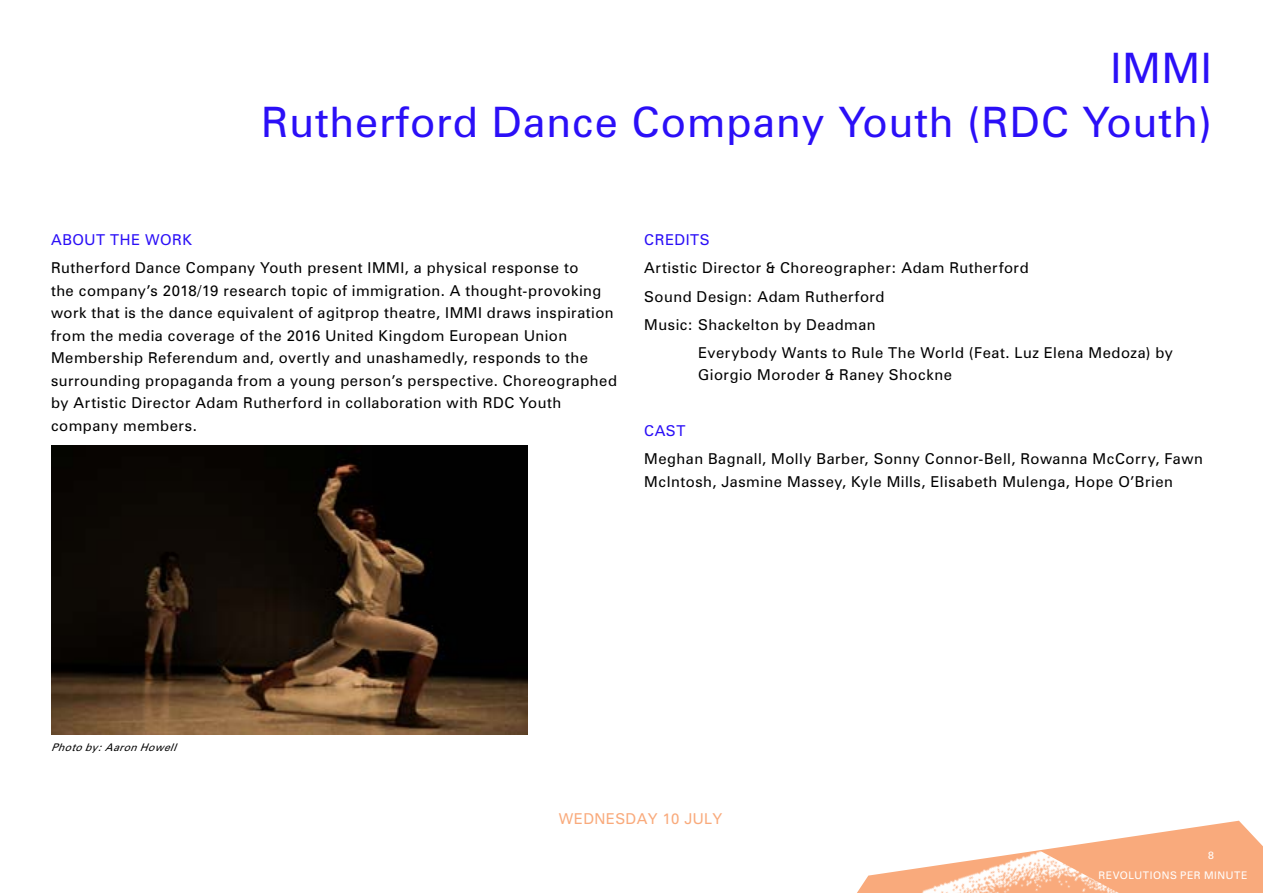
<style>
.page{position:relative;width:1263px;height:893px;background:#fff}
.page>*{position:absolute;margin:0;border:0;box-sizing:border-box;transform-origin:0 0}
.t1{font:42px/53.6px "Zurich BT";letter-spacing:.025em;color:#2b0ff7;text-align:right}
.t2{font:15px/22.5px "Zurich BT";letter-spacing:.035em;color:#000}
.t3{font:15px "Zurich BT";letter-spacing:.04em;color:#2b0ff7}
.t4{font:15px "Zurich BT";letter-spacing:.025em;color:#f9aa7c}
.t5{font:10.5px "Zurich BT";letter-spacing:.05em;color:#fff}
.t6{font:italic 10.5px "Zurich BT";color:#000}
</style>
<div class="page">
<svg style="left:1035px;top:821px;width:228px;height:72px"></svg>
<img style="left:857px;top:851px;width:286px;height:42px">
<img style="left:51px;top:446px;width:476px;height:288px">
<h1 class="t1" style="left:261px;top:41px;width:952px">IMMI<br>Rutherford Dance Company Youth (RDC Youth)</h1>
<p class="t3" style="left:51px;top:231px;width:143px">ABOUT THE WORK</p>
<p class="t2" style="left:51px;top:257px;width:568px">Rutherford Dance Company Youth present IMMI, a physical response to<br>the company’s 2018/19 research topic of immigration. A thought-provoking work that is the dance equivalent of agitprop theatre, IMMI draws inspiration from the media coverage of the 2016 United Kingdom European Union Membership Referendum and, overtly and unashamedly, responds to the surrounding propaganda from a young person’s perspective. Choreographed by Artistic Director Adam Rutherford in collaboration with RDC Youth company members.</p>
<p class="t3" style="left:644px;top:231px;width:67px">CREDITS</p>
<p class="t2" style="left:644px;top:254px;width:386px;line-height:28px">Artistic Director &amp; Choreographer: Adam Rutherford<br>Sound Design: Adam Rutherford<br>Music: Shackelton by Deadman</p>
<p class="t2" style="left:698px;top:341px;width:476px">Everybody Wants to Rule The World (Feat. Luz Elena Medoza) by<br>Giorgio Moroder &amp; Raney Shockne</p>
<p class="t3" style="left:644px;top:422px;width:43px">CAST</p>
<p class="t2" style="left:644px;top:448px;width:560px">Meghan Bagnall, Molly Barber, Sonny Connor-Bell, Rowanna McCorry, Fawn<br>McIntosh, Jasmine Massey, Kyle Mills, Elisabeth Mulenga, Hope O’Brien</p>
<p class="t6" style="left:51px;top:740px;width:131px">Photoby:AaronHowell</p>
<p class="t4" style="left:559px;top:809px;width:165px">WEDNESDAY 10 JULY</p>
<p class="t5" style="left:1208px;top:849px;width:7px">8</p>
<p class="t5" style="left:1098px;top:869px;width:150px">REVOLUTIONS PER MINUTE</p>
</div>
